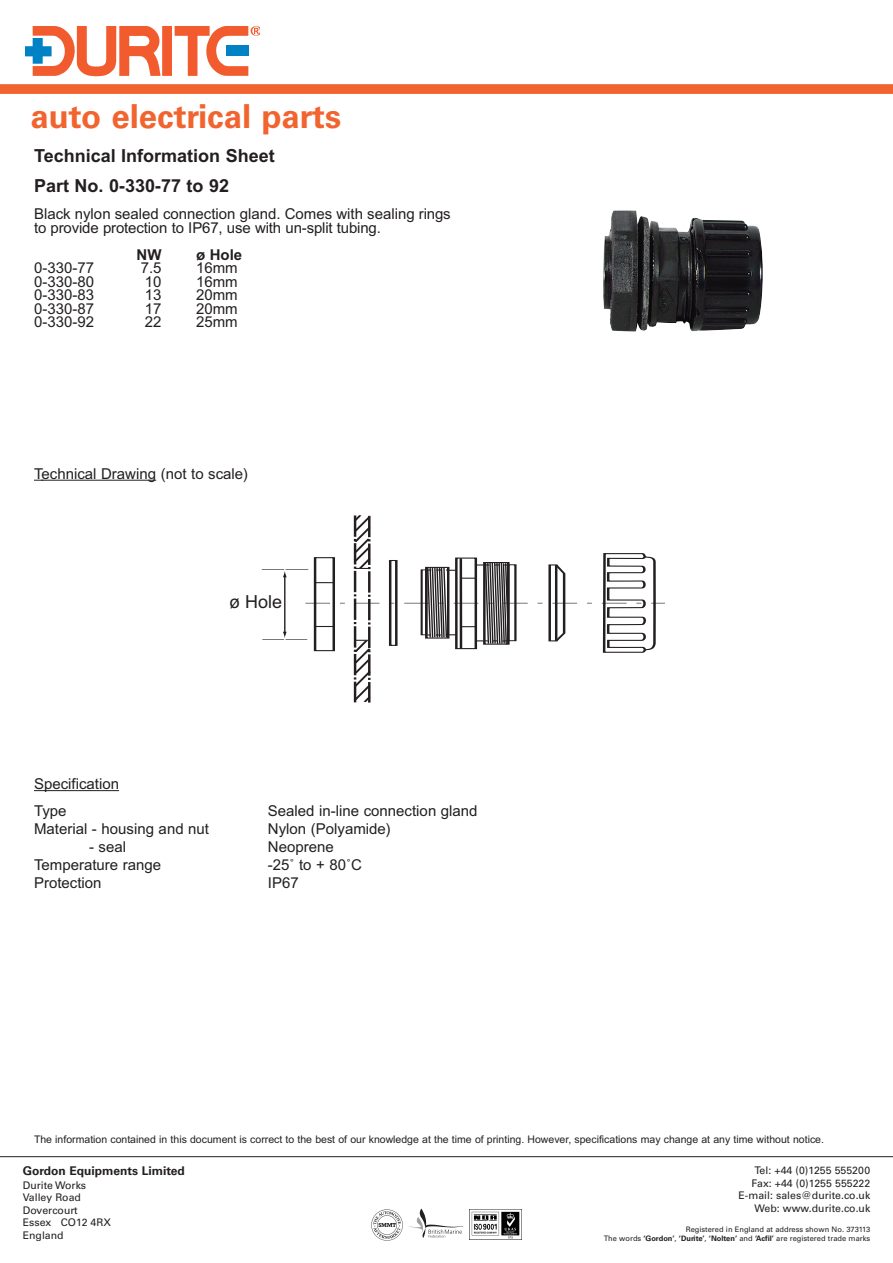
<style>
.page{position:relative;width:893px;height:1263px;background:#fff}
.page>*{position:absolute;margin:0;border:0;box-sizing:border-box;transform-origin:0 0}
.t1{font:700 33px "Univers";color:#f2642f}
.t2{font:700 18px/29.7px "Arial";color:#231f20}
.t3{font:18px "Arial";color:#231f20}
.t4{font:15px/13.5px "Arial";color:#231f20}
.t5{font:700 15px "Arial";color:#231f20}
.t6{font:700 12px "Univers";color:#231f20}
.t7{font:10.5px "Arial";color:#231f20}
.t8{font:10.5px/12.6px "Univers";color:#231f20}
.t9{font:7.5px/9px "Univers";color:#231f20;text-align:right}
.s1{font-weight:700}
</style>
<div class="page">
<div style="left:0;top:84px;width:893px;height:10px;background:#f2642f"></div>
<img style="left:371px;top:1209px;width:32px;height:32px">
<img style="left:469px;top:1209px;width:52px;height:30px">
<svg style="left:409px;top:1208px;width:54px;height:30px"></svg>
<div style="left:162px;top:26px;width:10px;height:50px;background:#f15b2e"></div>
<svg style="left:175px;top:26px;width:85px;height:50px"></svg>
<svg style="left:26px;top:26px;width:135px;height:50px"></svg>
<hr style="left:0;top:1156px;width:893px;height:1px;background:#231f20">
<img style="left:603px;top:210px;width:160px;height:122px">
<svg style="left:305px;top:515px;width:360px;height:188px"></svg>
<hr style="left:262px;top:569px;width:46px;height:1px;background:#231f20">
<hr style="left:262px;top:639px;width:45px;height:1px;background:#231f20">
<hr style="left:284px;top:576px;width:1px;height:57px;background:#231f20">
<svg style="left:281px;top:630px;width:8px;height:10px"></svg>
<svg style="left:281px;top:569px;width:8px;height:9px"></svg>
<hr style="left:34px;top:790px;width:85px;height:1px;background:#231f20">
<hr style="left:42px;top:480px;width:114px;height:1px;background:#231f20">
<h1 class="t1" style="left:30px;top:105px;width:313px">auto electrical parts</h1>
<p class="t2" style="left:34px;top:141px;width:242px">Technical Information Sheet<br>Part No. 0-330-77 to 92</p>
<p class="t4" style="left:34px;top:207px;width:418px">Black nylon sealed connection gland. Comes with sealing rings to provide protection to IP67, use with un-split tubing.</p>
<p class="t5" style="left:137px;top:246px;width:26px">NW</p>
<p class="t5" style="left:196px;top:246px;width:48px">ø Hole</p>
<p class="t4" style="left:34px;top:261px;width:62px">0-330-77</p>
<p class="t4" style="left:141px;top:261px;width:22px">7.5</p>
<p class="t4" style="left:196px;top:261px;width:43px">16mm</p>
<p class="t4" style="left:34px;top:275px;width:62px">0-330-80</p>
<p class="t4" style="left:145px;top:275px;width:18px">10</p>
<p class="t4" style="left:196px;top:275px;width:43px">16mm</p>
<p class="t4" style="left:34px;top:288px;width:62px">0-330-83</p>
<p class="t4" style="left:145px;top:288px;width:18px">13</p>
<p class="t4" style="left:196px;top:288px;width:43px">20mm</p>
<p class="t4" style="left:34px;top:302px;width:62px">0-330-87</p>
<p class="t4" style="left:145px;top:302px;width:18px">17</p>
<p class="t4" style="left:196px;top:302px;width:43px">20mm</p>
<p class="t4" style="left:34px;top:315px;width:62px">0-330-92</p>
<p class="t4" style="left:145px;top:315px;width:18px">22</p>
<p class="t4" style="left:196px;top:315px;width:43px">25mm</p>
<p class="t4" style="left:34px;top:467px;width:216px">Technical Drawing (not to scale)</p>
<p class="t4" style="left:34px;top:770px;width:87px;line-height:27px">Specification<br>Type</p>
<p class="t3" style="left:229px;top:591px;width:55px">ø Hole</p>
<p class="t4" style="left:268px;top:804px;width:211px">Sealed in-line connection gland</p>
<p class="t4" style="left:34px;top:822px;width:177px">Material - housing and nut</p>
<p class="t4" style="left:268px;top:822px;width:124px">Nylon (Polyamide)</p>
<p class="t4" style="left:89px;top:840px;width:39px">- seal</p>
<p class="t4" style="left:268px;top:840px;width:67px">Neoprene</p>
<p class="t4" style="left:34px;top:858px;width:129px">Temperature range</p>
<p class="t4" style="left:268px;top:858px;width:96px">-25˚ to + 80˚C</p>
<p class="t4" style="left:34px;top:876px;width:69px">Protection</p>
<p class="t4" style="left:268px;top:876px;width:32px">IP67</p>
<p class="t7" style="left:34px;top:1133px;width:791px">The information contained in this document is correct to the best of our knowledge at the time of printing. However, specifications may change at any time without notice.</p>
<p class="t6" style="left:23px;top:1167px;width:164px">Gordon Equipments Limited</p>
<p class="t8" style="left:23px;top:1179px;width:90px">Durite Works<br>Valley Road<br>Dovercourt<br>Essex CO12 4RX<br>England</p>
<p class="t8" style="left:738px;top:1165px;width:133px;text-align:right">Tel: +44 (0)1255 555200<br>Fax: +44 (0)1255 555222<br>E-mail: sales@durite.co.uk<br>Web: www.durite.co.uk</p>
<p class="t9" style="left:604px;top:1225px;width:268px">Registered in England at address shown No. 373113<br>The words <span class="s1">‘Gordon’</span>, <span class="s1">‘Durite’</span>, <span class="s1">‘Nolten’</span> and <span class="s1">‘Acfil’</span> are registered trade marks</p>
</div>
